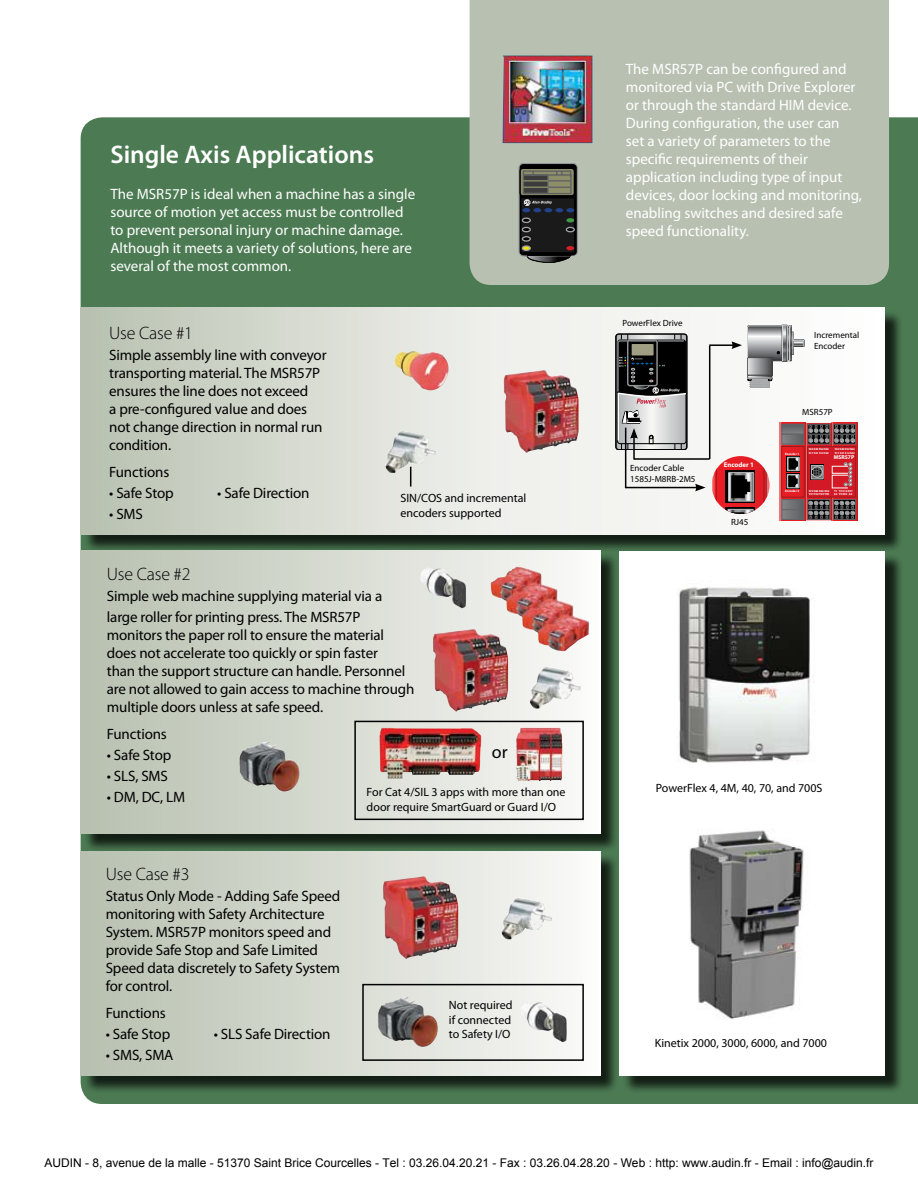
<style>
.page{position:relative;width:918px;height:1188px;background:#fff}
.page>*{position:absolute;margin:0;border:0;box-sizing:border-box;transform-origin:0 0}
.t1{font:600 25.5px "Myriad Pro";color:#fff}
.t2{font:300 18px "Myriad Pro";letter-spacing:-.01em;color:#000}
.t3{font:18px "Myriad Pro";color:#000}
.t4{font:15px/18px "Myriad Pro";letter-spacing:-.01em;color:#000}
.t5{font:15px/18px "Myriad Pro";color:#fff}
.t6{font:12px/14.4px "Myriad Pro";color:#000}
.t7{font:12px "Arial";color:#000}
.t8{font:9px/10.8px "Myriad Pro";color:#000}
.t9{font:700 6.9px "Myriad Pro";color:#fff}
.t10{font:700 6.3px "Myriad Pro";letter-spacing:-.025em;color:#fff}
.t11{font:700 5.55px "Myriad Pro";color:#fff}
.t12{font:700 3.15px "Myriad Pro";color:#fff}
.t13{font:700 3px/3.4px "Myriad Pro";letter-spacing:-.025em;color:#fff}
</style>
<div class="page">
<div style="left:81px;top:117px;width:837px;height:987px;background:#4c7b53"></div>
<div style="left:470px;top:0;width:419px;height:285px;background:#b8c1b1"></div>
<div style="left:83px;top:310px;width:821px;height:243px;background:#000;opacity:.75"></div>
<div style="left:81px;top:308px;width:804px;height:226px;background:linear-gradient(to right,#c3cabb,#fff)"></div>
<div style="left:83px;top:552px;width:536px;height:301px;background:#000;opacity:.75"></div>
<div style="left:81px;top:550px;width:520px;height:284px;background:linear-gradient(to right,#b7c0af,#f9f8f7)"></div>
<div style="left:83px;top:854px;width:536px;height:240px;background:#000;opacity:.75"></div>
<div style="left:81px;top:851px;width:520px;height:224px;background:linear-gradient(to right,#b7c0af,#faf9f8)"></div>
<div style="left:622px;top:553px;width:282px;height:541px;background:#000;opacity:.75"></div>
<div style="left:620px;top:551px;width:265px;height:525px;background:#fff"></div>
<img style="left:502px;top:55px;width:91px;height:88px">
<svg style="left:518px;top:163px;width:60px;height:100px;background:#3c3d39"></svg>
<img style="left:394px;top:351px;width:19px;height:14px">
<img style="left:384px;top:431px;width:52px;height:42px">
<img style="left:503px;top:370px;width:76px;height:83px">
<img style="left:433px;top:629px;width:75px;height:83px">
<img style="left:383px;top:876px;width:75px;height:83px">
<img style="left:239px;top:742px;width:61px;height:50px">
<img style="left:491px;top:567px;width:99px;height:84px">
<div style="left:354px;top:721px;width:230px;height:99px;border:2px solid #000"></div>
<img style="left:379px;top:728px;width:102px;height:51px">
<img style="left:516px;top:728px;width:47px;height:53px">
<img style="left:378px;top:998px;width:60px;height:49px">
<div style="left:362px;top:984px;width:222px;height:77px;border:2px solid #000"></div>
<img style="left:689px;top:830px;width:115px;height:189px">
<img style="left:678px;top:587px;width:132px;height:176px">
<svg style="left:410px;top:467px;width:1px;height:20px"></svg>
<div style="left:832px;top:423px;width:26px;height:97px;background:linear-gradient(to bottom,#cf1f25,#ce1f25)"></div>
<div style="left:808px;top:446px;width:48px;height:51px;border:1px solid #971b1e"></div>
<div style="left:833px;top:499px;width:23px;height:11px;background:#625c5f"></div>
<div style="left:833px;top:509px;width:23px;height:11px;background:#625c5f"></div>
<div style="left:833px;top:434px;width:23px;height:10px;background:#625c5f"></div>
<div style="left:833px;top:424px;width:23px;height:10px;background:#625c5f"></div>
<svg style="left:806px;top:423px;width:49px;height:97px;background:#983c42"></svg>
<svg style="left:780px;top:423px;width:26px;height:97px"></svg>
<svg style="left:784px;top:501px;width:18px;height:7px"></svg>
<div style="left:782px;top:499px;width:22px;height:11px;border:1px solid #636467"></div>
<svg style="left:784px;top:512px;width:18px;height:6px"></svg>
<div style="left:782px;top:510px;width:22px;height:10px;border:1px solid #636467"></div>
<svg style="left:784px;top:436px;width:18px;height:6px"></svg>
<div style="left:782px;top:434px;width:22px;height:10px;border:1px solid #636467"></div>
<div style="left:782px;top:424px;width:22px;height:10px;background:#6d6e71"></div>
<div style="left:782px;top:424px;width:22px;height:10px;border:1px solid #636467"></div>
<div style="left:782px;top:446px;width:22px;height:51px;border:1px solid #971b1e"></div>
<svg style="left:786px;top:456px;width:14px;height:15px"></svg>
<svg style="left:786px;top:473px;width:14px;height:16px"></svg>
<svg style="left:787px;top:457px;width:12px;height:31px"></svg>
<svg style="left:712px;top:456px;width:58px;height:58px"></svg>
<hr style="left:625px;top:428px;width:1px;height:60px;background:#000">
<hr style="left:625px;top:487px;width:72px;height:1px;background:#000">
<svg style="left:695px;top:484px;width:11px;height:7px"></svg>
<hr style="left:633px;top:436px;width:2px;height:24px;background:#000">
<svg style="left:616px;top:334px;width:71px;height:116px;background:#706f6f"></svg>
<hr style="left:634px;top:458px;width:76px;height:2px;background:#000">
<hr style="left:709px;top:346px;width:1px;height:113px;background:#000">
<hr style="left:709px;top:344px;width:25px;height:2px;background:#000">
<svg style="left:731px;top:325px;width:74px;height:63px"></svg>
<img style="left:529px;top:667px;width:52px;height:42px">
<img style="left:501px;top:897px;width:51px;height:42px">
<img style="left:420px;top:568px;width:46px;height:41px">
<img style="left:521px;top:1001px;width:46px;height:41px">
<h1 class="t1" style="left:110px;top:138px;width:265px">Single Axis Applications</h1>
<p class="t5" style="left:110px;top:184px;width:306px">The MSR57P is ideal when a machine has a single source of motion yet access must be controlled to prevent personal injury or machine damage.<br>Although it meets a variety of solutions, here are several of the most common.</p>
<p class="t2" style="left:109px;top:322px;width:85px">Use Case #1</p>
<p class="t4" style="left:109px;top:345px;width:219px">Simple assembly line with conveyor transporting material. The MSR57P ensures the line does not exceed<br>a pre-configured value and does not change direction in normal run condition.</p>
<p class="t4" style="left:109px;top:462px;width:62px">Functions</p>
<p class="t4" style="left:109px;top:483px;width:66px">• Safe Stop</p>
<p class="t4" style="left:217px;top:483px;width:94px">• Safe Direction</p>
<p class="t4" style="left:109px;top:504px;width:35px">• SMS</p>
<p class="t6" style="left:401px;top:491px;width:127px">SIN/COS and incremental encoders supported</p>
<p class="t2" style="left:107px;top:563px;width:85px">Use Case #2</p>
<p class="t4" style="left:107px;top:585px;width:277px;line-height:21px">Simple web machine supplying material via a large roller for printing press. The MSR57P</p>
<p class="t4" style="left:107px;top:626px;width:309px">monitors the paper roll to ensure the material does not accelerate too quickly or spin faster<br>than the support structure can handle. Personnel are not allowed to gain access to machine through multiple doors unless at safe speed.</p>
<p class="t4" style="left:107px;top:725px;width:62px">Functions</p>
<p class="t4" style="left:107px;top:746px;width:66px">• Safe Stop</p>
<p class="t4" style="left:107px;top:767px;width:63px">• SLS, SMS</p>
<p class="t4" style="left:107px;top:788px;width:80px">• DM, DC, LM</p>
<p class="t3" style="left:492px;top:740px;width:17px">or</p>
<p class="t6" style="left:367px;top:785px;width:201px">For Cat 4/SIL 3 apps with more than one door require SmartGuard or Guard I/O</p>
<p class="t2" style="left:106px;top:863px;width:85px">Use Case #3</p>
<p class="t4" style="left:106px;top:886px;width:236px">Status Only Mode - Adding Safe Speed monitoring with Safety Architecture<br>System. MSR57P monitors speed and provide Safe Stop and Safe Limited<br>Speed data discretely to Safety System for control.</p>
<p class="t4" style="left:106px;top:1003px;width:62px">Functions</p>
<p class="t4" style="left:106px;top:1024px;width:66px">• Safe Stop</p>
<p class="t4" style="left:214px;top:1024px;width:118px">• SLS Safe Direction</p>
<p class="t4" style="left:106px;top:1045px;width:69px">• SMS, SMA</p>
<p class="t6" style="left:449px;top:998px;width:65px;text-align:justify">Not required if connected to Safety I/O</p>
<p class="t5" style="left:626px;top:60px;width:238px">The MSR57P can be configured and monitored via PC with Drive Explorer or through the standard HIM device.<br>During configuration, the user can<br>set a variety of parameters to the specific requirements of their application including type of input devices, door locking and monitoring, enabling switches and desired safe speed functionality.</p>
<p class="t8" style="left:623px;top:317px;width:62px">PowerFlex Drive</p>
<p class="t8" style="left:630px;top:463px;width:67px">Encoder Cable<br>1585J-M8RB-2M5</p>
<p class="t8" style="left:814px;top:329px;width:47px">Incremental<br>Encoder</p>
<p class="t9" style="left:724px;top:461px;width:32px">Encoder 1</p>
<p class="t8" style="left:731px;top:516px;width:19px">RJ45</p>
<p class="t8" style="left:802px;top:407px;width:32px">MSR57P</p>
<p class="t13" style="left:809px;top:447px;width:22px">S32 S42 S52 S62<br>S11 S31 S12 S22</p>
<p class="t13" style="left:835px;top:447px;width:22px">S32 S42 S52 S62<br>S11 S31 S12 S22</p>
<p class="t13" style="left:809px;top:489px;width:22px">S72 S82 X32 X42<br>Y31 Y32 Y33 Y30</p>
<p class="t13" style="left:834px;top:489px;width:20px">Y1 Y2 S14 X37<br>63 Y3 X35 A2</p>
<p class="t12" style="left:785px;top:452px;width:16px">Encoder 1</p>
<p class="t10" style="left:774px;top:451px;width:45px">S32 S42 S52 S62</p>
<p class="t10" style="left:829px;top:451px;width:45px">S32 S42 S52 S62</p>
<p class="t11" style="left:834px;top:454px;width:22px">MSR57P</p>
<p class="t12" style="left:785px;top:489px;width:16px">Encoder 2</p>
<p class="t6" style="left:656px;top:780px;width:168px">PowerFlex 4, 4M, 40, 70, and 700S</p>
<p class="t6" style="left:655px;top:1036px;width:174px">Kinetix 2000, 3000, 6000, and 7000</p>
<p class="t7" style="left:44px;top:1155px;width:831px">AUDIN - 8, avenue de la malle - 51370 Saint Brice Courcelles - Tel : 03.26.04.20.21 - Fax : 03.26.04.28.20 - Web : http: www.audin.fr - Email : info@audin.fr</p>
</div>
